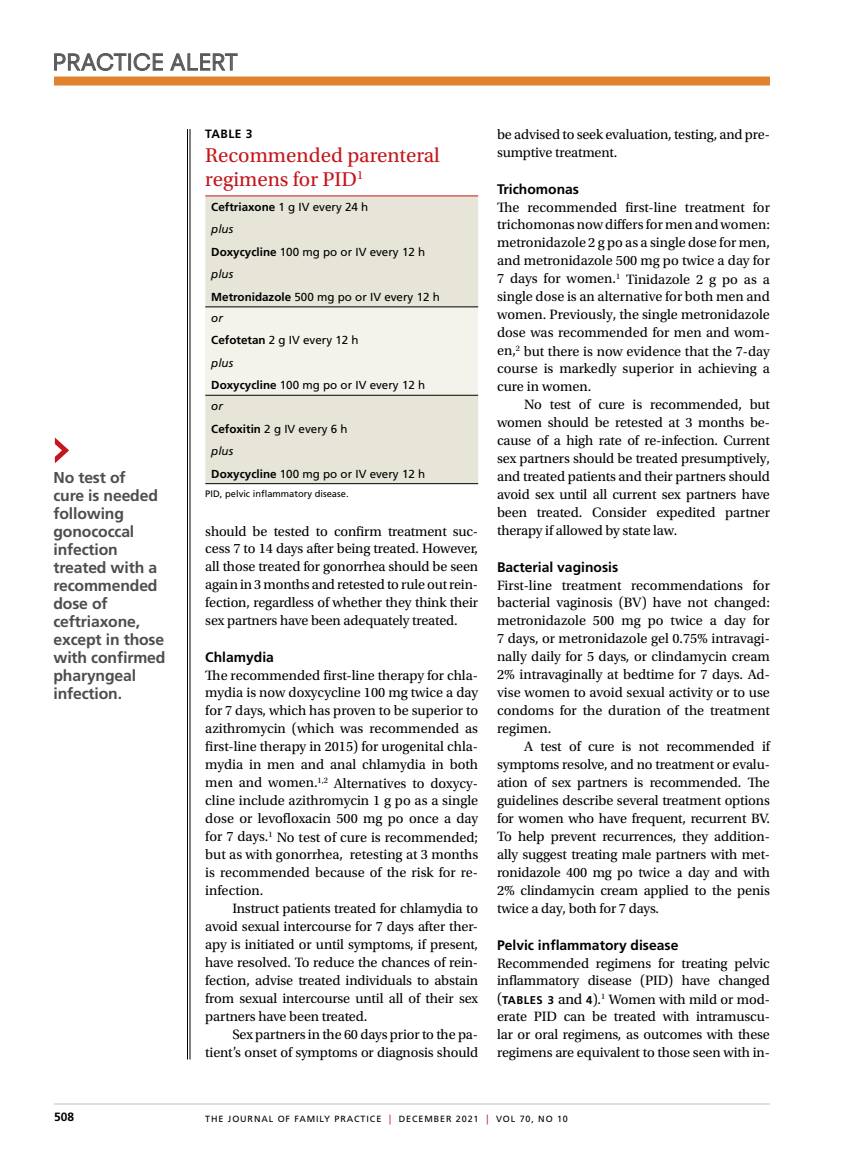
<style>
.page{position:relative;width:851px;height:1161px;background:#fff}
.page>*{position:absolute;margin:0;border:0;box-sizing:border-box;transform-origin:0 0}
.t1{font:21.75px "Neuzeit SLT Std";letter-spacing:.025em;color:#58595b}
.t2{font:21px/24px "Utopia Std";color:#c4161c}
.t3{font:700 15.75px/18px "Frutiger LT Std";letter-spacing:-.01em;color:#4d4d4f}
.t4{font:14.25px/18px "Utopia Std";letter-spacing:-.01em;color:#000;text-align:justify}
.t5{font:700 13.8px "Frutiger LT Std";color:#000}
.t6{font:700 12px "Frutiger LT Std";letter-spacing:.02em;color:#000}
.t7{font:11.7px/22.5px "Frutiger LT Std";color:#000}
.t8{font:9.3px "Frutiger LT Std";color:#000}
.t9{font:9px "Frutiger LT Std";letter-spacing:.1em;color:#000}
.s1{font-weight:700}
.s2{font-style:italic}
.s3{font-family:"Frutiger LT Std";font-weight:700;font-size:11.25px}
.s4{font-size:15px}
.s5{font-size:9.9px;color:#c4161c}
</style>
<div class="page">
<div style="left:54px;top:77px;width:716px;height:9px;background:#e1822e"></div>
<hr style="left:54px;top:1104px;width:716px;height:1px;background:#bcbec0">
<svg style="left:54px;top:53px;width:73px;height:18px"></svg>
<div style="left:128px;top:53px;width:3px;height:18px;border:1px solid #58595b"></div>
<svg style="left:133px;top:53px;width:30px;height:18px"></svg>
<svg style="left:170px;top:53px;width:68px;height:18px"></svg>
<hr style="left:190px;top:129px;width:1px;height:930px;background:#000">
<hr style="left:187px;top:129px;width:1px;height:930px;background:#000">
<div style="left:205px;top:197px;width:273px;height:286px;background:#e7e5d8"></div>
<div style="left:205px;top:307px;width:273px;height:88px;background:#f3f2eb"></div>
<hr style="left:205px;top:306px;width:273px;height:1px;background:#000">
<hr style="left:205px;top:395px;width:273px;height:1px;background:#000">
<hr style="left:205px;top:483px;width:273px;height:1px;background:#000">
<hr style="left:205px;top:196px;width:273px;height:1px;background:#c4161c">
<svg style="left:55px;top:438px;width:14px;height:25px"></svg>
<h1 class="t1" style="left:53px;top:49px;width:186px">PRACTICE ALERT</h1>
<p class="t3" style="left:53px;top:468px;width:113px">No test of<br>cure is needed following gonococcal infection treated with a recommended dose of ceftriaxone, except in those with confirmed pharyngeal infection.</p>
<p class="t6" style="left:205px;top:126px;width:49px">TABLE 3</p>
<h2 class="t2" style="left:205px;top:143px;width:236px">Recommended parenteral regimens for PID<sup>1</sup></h2>
<p class="t7" style="left:211px;top:195px;width:230px"><span class="s1">Ceftriaxone</span> 1 g IV every 24 h<br><span class="s2">plus<br></span><span class="s1">Doxycycline</span> 100 mg po or IV every 12 h <span class="s2">plus<br></span><span class="s1">Metronidazole</span> 500 mg po or IV every 12 h</p>
<p class="t7" style="left:211px;top:306px;width:215px"><span class="s2">or<br></span><span class="s1">Cefotetan</span> 2 g IV every 12 h<br><span class="s2">plus<br></span><span class="s1">Doxycycline</span> 100 mg po or IV every 12 h</p>
<p class="t7" style="left:211px;top:395px;width:215px"><span class="s2">or<br></span><span class="s1">Cefoxitin</span> 2 g IV every 6 h<br><span class="s2">plus<br></span><span class="s1">Doxycycline</span> 100 mg po or IV every 12 h</p>
<p class="t8" style="left:205px;top:488px;width:145px">PID, pelvic inflammatory disease.</p>
<p class="t4" style="left:205px;top:522px;width:274px">should be tested to confirm treatment suc&shy;cess 7 to 14 days after being treated. However, all those treated for gonorrhea should be seen again in 3 months and retested to rule out rein&shy;fection, regardless of whether they think their sex partners have been adequately treated.</p>
<p class="t5" style="left:205px;top:649px;width:70px">Chlamydia</p>
<p class="t4" style="left:205px;top:666px;width:274px">The recommended first-line therapy for chla&shy;mydia is now doxycycline 100 mg twice a day for 7 days, which has proven to be superior to azithromycin (which was recommended as first-line therapy in 2015) for urogenital chla&shy;mydia in men and anal chlamydia in both men and women.<sup>1,2</sup> Alternatives to doxycy&shy;cline include azithromycin 1 g po as a single dose or levofloxacin 500 mg po once a day for 7 days.<sup>1</sup> No test of cure is recommended; but as with gonorrhea, retesting at 3 months is recommended because of the risk for re&shy;infection.</p>
<p class="t4" style="left:205px;top:900px;width:274px;text-indent:27px">Instruct patients treated for chlamydia to avoid sexual intercourse for 7 days after ther&shy;apy is initiated or until symptoms, if present, have resolved. To reduce the chances of rein&shy;fection, advise treated individuals to abstain from sexual intercourse until all of their sex partners have been treated.</p>
<p class="t4" style="left:205px;top:1026px;width:274px;text-align:right">Sex partners in the 60 days prior to the pa&shy;tient’s onset of symptoms or diagnosis should</p>
<p class="t4" style="left:497px;top:126px;width:274px">be advised to seek evaluation, testing, and pre&shy;sumptive treatment.</p>
<p class="t5" style="left:497px;top:181px;width:83px">Trichomonas</p>
<p class="t4" style="left:497px;top:198px;width:274px">The recommended first-line treatment for trichomonas now differs for men and women: metronidazole 2 g po as a single dose for men, and metronidazole 500 mg po twice a day for 7 days for women.<sup>1</sup> Tinidazole 2 g po as a single dose is an alternative for both men and women. Previously, the single metronidazole dose was recommended for men and wom&shy;en,<sup>2</sup> but there is now evidence that the 7-day course is markedly superior in achieving a cure in women.</p>
<p class="t4" style="left:497px;top:396px;width:274px;text-indent:27px">No test of cure is recommended, but women should be retested at 3 months be&shy;cause of a high rate of re-infection. Current sex partners should be treated presumptively, and treated patients and their partners should avoid sex until all current sex partners have been treated. Consider expedited partner therapy if allowed by state law.</p>
<p class="t5" style="left:497px;top:559px;width:123px">Bacterial vaginosis</p>
<p class="t4" style="left:497px;top:576px;width:274px">First-line treatment recommendations for bacterial vaginosis (BV) have not changed: metronidazole 500 mg po twice a day for 7 days, or metronidazole gel 0.75% intravagi&shy;nally daily for 5 days, or clindamycin cream 2% intravaginally at bedtime for 7 days. Ad&shy;vise women to avoid sexual activity or to use condoms for the duration of the treatment regimen.</p>
<p class="t4" style="left:497px;top:738px;width:274px;text-indent:27px">A test of cure is not recommended if symptoms resolve, and no treatment or evalu&shy;ation of sex partners is recommended. The guidelines describe several treatment options for women who have frequent, recurrent BV.<br>To help prevent recurrences, they addition&shy;ally suggest treating male partners with met&shy;ronidazole 400 mg po twice a day and with 2% clindamycin cream applied to the penis twice a day, both for 7 days.</p>
<p class="t5" style="left:497px;top:937px;width:183px">Pelvic inflammatory disease</p>
<p class="t4" style="left:497px;top:954px;width:274px">Recommended regimens for treating pelvic inflammatory disease (PID) have changed (<span class="s3">TABLES 3</span> <span class="s4">and</span> <span class="s3">4</span>).<sup>1</sup> Women with mild or mod&shy;erate PID can be treated with intramuscu&shy;lar or oral regimens, as outcomes with these regimens are equivalent to those seen with in-</p>
<p class="t6" style="left:54px;top:1110px;width:22px">508</p>
<p class="t9" style="left:205px;top:1113px;width:364px">THE JOURNAL OF FAMILY PRACTICE <span class="s5">|</span> DECEMBER 2021 <span class="s5">|</span> VOL 70, NO 10</p>
</div>
